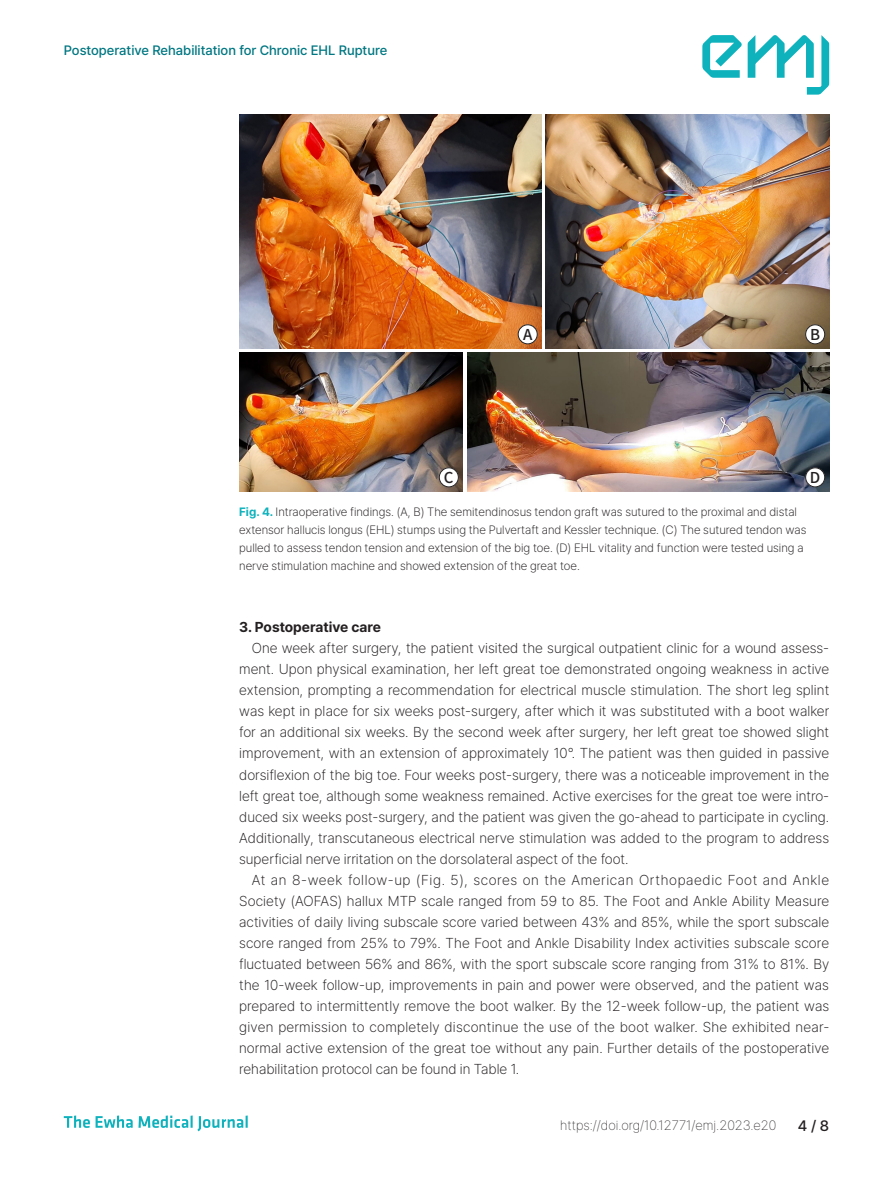
<style>
.page{position:relative;width:893px;height:1191px;background:#fff}
.page>*{position:absolute;margin:0;border:0;box-sizing:border-box;transform-origin:0 0}
.t1{font:500 15px "Noto Sans CJ Kkr";color:#231f20}
.t2{font:500 15px "Pretendard";color:#231f20}
.t3{font:200 14.25px/21px "Pretendard";color:#231f20;text-align:justify}
.t4{font:700 14.25px "Pretendard";color:#231f20}
.t5{font:500 13.5px "Pretendard";color:#007782}
.t6{font:100 13.5px "Pretendard";color:#231f20}
.t7{font:200 12px/18px "Pretendard";color:#231f20}
.s1{font-weight:700;color:#0eb2bd}
</style>
<div class="page">
<svg style="left:64px;top:1115px;width:184px;height:16px"></svg>
<svg style="left:702px;top:35px;width:40px;height:43px"></svg>
<svg style="left:748px;top:35px;width:81px;height:60px"></svg>
<img style="left:239px;top:115px;width:303px;height:233px">
<img style="left:239px;top:352px;width:224px;height:140px">
<img style="left:467px;top:352px;width:362px;height:139px">
<img style="left:546px;top:115px;width:283px;height:233px">
<div style="left:518px;top:324px;width:19px;height:20px;background:#fff;border-radius:50%"></div>
<div style="left:518px;top:324px;width:19px;height:20px;border:1px solid #231f20;border-radius:50%"></div>
<div style="left:805px;top:324px;width:20px;height:20px;background:#fff;border-radius:50%"></div>
<div style="left:805px;top:324px;width:20px;height:20px;border:1px solid #231f20;border-radius:50%"></div>
<div style="left:439px;top:467px;width:20px;height:20px;background:#fff;border-radius:50%"></div>
<div style="left:439px;top:467px;width:20px;height:20px;border:1px solid #231f20;border-radius:50%"></div>
<div style="left:805px;top:467px;width:20px;height:20px;background:#fff;border-radius:50%"></div>
<div style="left:805px;top:467px;width:20px;height:20px;border:1px solid #231f20;border-radius:50%"></div>
<p class="t5" style="left:64px;top:43px;width:325px">Postoperative Rehabilitation for Chronic EHL Rupture</p>
<p class="t1" style="left:523px;top:326px;width:11px">A</p>
<p class="t1" style="left:810px;top:326px;width:12px">B</p>
<p class="t1" style="left:444px;top:469px;width:11px">C</p>
<p class="t1" style="left:810px;top:469px;width:12px">D</p>
<p class="t7" style="left:239px;top:503px;width:569px"><span class="s1">Fig. 4.</span> Intraoperative findings. (A, B) The semitendinosus tendon graft was sutured to the proximal and distal extensor hallucis longus (EHL) stumps using the Pulvertaft and Kessler technique. (C) The sutured tendon was pulled to assess tendon tension and extension of the big toe. (D) EHL vitality and function were tested using a nerve stimulation machine and showed extension of the great toe.</p>
<p class="t4" style="left:239px;top:619px;width:143px">3. Postoperative care</p>
<p class="t3" style="left:239px;top:638px;width:592px;text-indent:13px">One week after surgery, the patient visited the surgical outpatient clinic for a wound assess&shy;ment. Upon physical examination, her left great toe demonstrated ongoing weakness in active extension, prompting a recommendation for electrical muscle stimulation. The short leg splint was kept in place for six weeks post-surgery, after which it was substituted with a boot walker for an additional six weeks. By the second week after surgery, her left great toe showed slight improvement, with an extension of approximately 10°. The patient was then guided in passive dorsiflexion of the big toe. Four weeks post-surgery, there was a noticeable improvement in the left great toe, although some weakness remained. Active exercises for the great toe were intro&shy;duced six weeks post-surgery, and the patient was given the go-ahead to participate in cycling.<br>Additionally, transcutaneous electrical nerve stimulation was added to the program to address superficial nerve irritation on the dorsolateral aspect of the foot.</p>
<p class="t3" style="left:239px;top:869px;width:592px;text-indent:13px">At an 8-week follow-up (Fig. 5), scores on the American Orthopaedic Foot and Ankle Society (AOFAS) hallux MTP scale ranged from 59 to 85. The Foot and Ankle Ability Measure activities of daily living subscale score varied between 43% and 85%, while the sport subscale score ranged from 25% to 79%. The Foot and Ankle Disability Index activities subscale score fluctuated between 56% and 86%, with the sport subscale score ranging from 31% to 81%. By the 10-week follow-up, improvements in pain and power were observed, and the patient was prepared to intermittently remove the boot walker. By the 12-week follow-up, the patient was given permission to completely discontinue the use of the boot walker. She exhibited near&shy;normal active extension of the great toe without any pain. Further details of the postoperative rehabilitation protocol can be found in Table 1.</p>
<p class="t6" style="left:560px;top:1118px;width:218px">https://doi.org/10.12771/emj.2023.e20</p>
<p class="t2" style="left:798px;top:1116px;width:33px">4 / 8</p>
</div>
